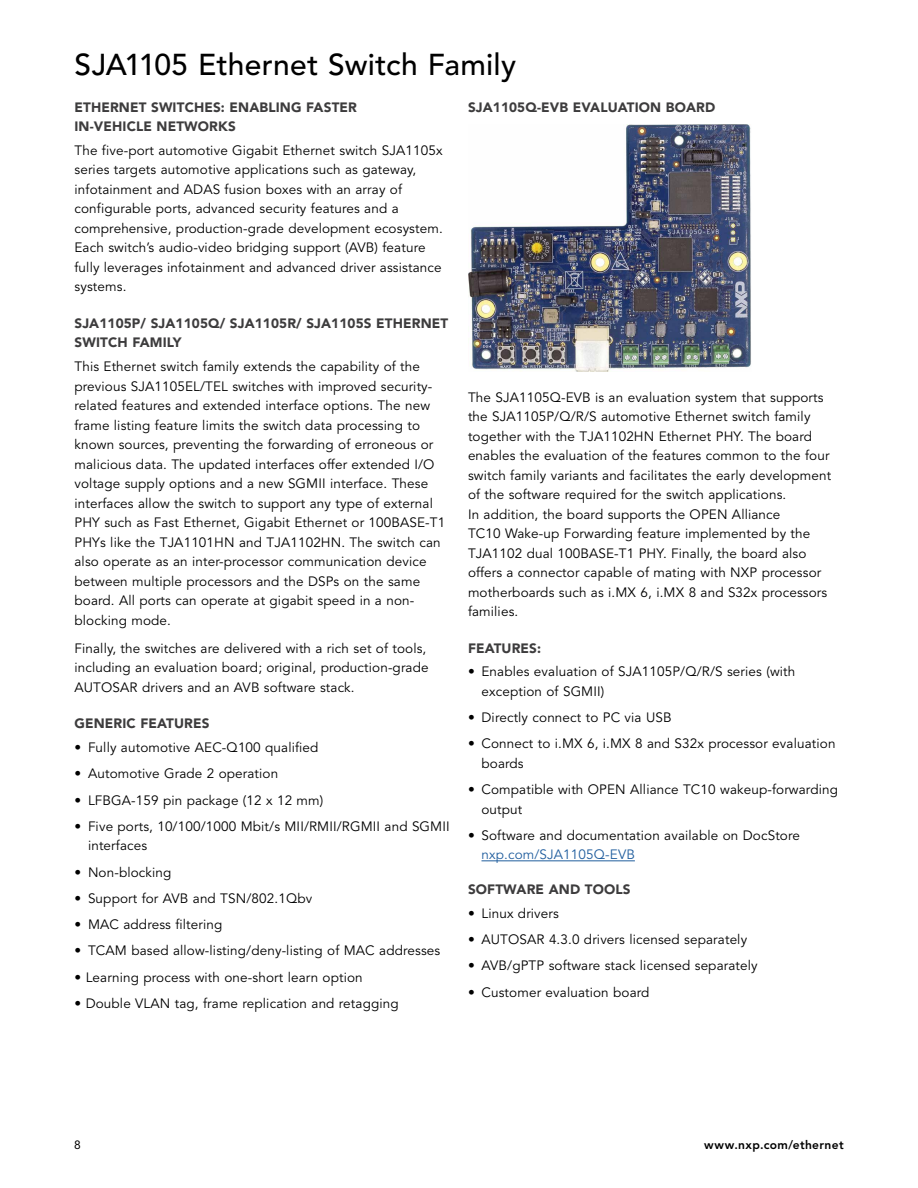
<style>
.page{position:relative;width:918px;height:1188px;background:#fff}
.page>*{position:absolute;margin:0;border:0;box-sizing:border-box;transform-origin:0 0}
.Subhead{font:500 30px "Avenir LT Std";letter-spacing:.01em;color:#000}
.Body_Text{font:13.5px/19.5px "Avenir LT Std";letter-spacing:.01em;color:#000}
.Body_Text_Bullet{font:13.5px/19.5px "Avenir LT Std";letter-spacing:.01em;color:#000}
.Body_Text_Header{font:900 13.5px/19.5px "Avenir LT Std";letter-spacing:.01em;color:#3d3c3d}
.t1{font:800 12px "Avenir LT Std";letter-spacing:.03em;color:#000}
.t2{font:12px "Avenir LT Std";color:#000}
.s1{color:#215e9e}
</style>
<div class="page">
<hr style="left:482px;top:861px;width:153px;height:1px;background:#215e9e">
<img style="left:468px;top:124px;width:283px;height:247px">
<p class="Subhead" style="left:75px;top:47px;width:443px">SJA1105 Ethernet Switch Family</p>
<p class="Body_Text_Header" style="left:75px;top:97px;width:284px">ETHERNET SWITCHES: ENABLING FASTER<br>IN-VEHICLE NETWORKS</p>
<p class="Body_Text" style="left:75px;top:141px;width:370px">The five-port automotive Gigabit Ethernet switch SJA1105x series targets automotive applications such as gateway, infotainment and ADAS fusion boxes with an array of configurable ports, advanced security features and a comprehensive, production-grade development ecosystem.<br>Each switch’s audio-video bridging support (AVB) feature fully leverages infotainment and advanced driver assistance systems.</p>
<p class="Body_Text_Header" style="left:75px;top:313px;width:375px">SJA1105P/ SJA1105Q/ SJA1105R/ SJA1105S ETHERNET<br>SWITCH FAMILY</p>
<p class="Body_Text" style="left:75px;top:357px;width:372px">This Ethernet switch family extends the capability of the previous SJA1105EL/TEL switches with improved security&shy;related features and extended interface options. The new frame listing feature limits the switch data processing to known sources, preventing the forwarding of erroneous or malicious data. The updated interfaces offer extended I/O voltage supply options and a new SGMII interface. These interfaces allow the switch to support any type of external PHY such as Fast Ethernet, Gigabit Ethernet or 100BASE-T1<br>PHYs like the TJA1101HN and TJA1102HN. The switch can also operate as an inter-processor communication device between multiple processors and the DSPs on the same board. All ports can operate at gigabit speed in a non&shy;blocking mode.</p>
<p class="Body_Text" style="left:75px;top:639px;width:356px">Finally, the switches are delivered with a rich set of tools, including an evaluation board; original, production-grade<br>AUTOSAR drivers and an AVB software stack.</p>
<p class="Body_Text_Header" style="left:75px;top:714px;width:136px">GENERIC FEATURES</p>
<p class="Body_Text_Bullet" style="left:75px;top:738px;width:245px">• Fully automotive AEC-Q100 qualified</p>
<p class="Body_Text_Bullet" style="left:75px;top:764px;width:205px">• Automotive Grade 2 operation</p>
<p class="Body_Text_Bullet" style="left:75px;top:790px;width:250px">• LFBGA-159 pin package (12 x 12 mm)</p>
<p class="Body_Text_Bullet" style="left:88px;top:817px;width:363px;text-indent:-14px">• Five ports, 10/100/1000 Mbit/s MII/RMII/RGMII and SGMII interfaces</p>
<p class="Body_Text_Bullet" style="left:75px;top:862px;width:98px">• Non-blocking</p>
<p class="Body_Text_Bullet" style="left:75px;top:889px;width:239px">• Support for AVB and TSN/802.1Qbv</p>
<p class="Body_Text_Bullet" style="left:75px;top:915px;width:149px">• MAC address filtering</p>
<p class="Body_Text_Bullet" style="left:75px;top:941px;width:367px">• TCAM based allow-listing/deny-listing of MAC addresses</p>
<p class="Body_Text_Bullet" style="left:75px;top:967px;width:290px">• Learning process with one-short learn option</p>
<p class="Body_Text_Bullet" style="left:75px;top:994px;width:326px">• Double VLAN tag, frame replication and retagging</p>
<p class="Body_Text_Header" style="left:468px;top:97px;width:249px">SJA1105Q-EVB EVALUATION BOARD</p>
<p class="Body_Text" style="left:468px;top:388px;width:365px">The SJA1105Q-EVB is an evaluation system that supports the SJA1105P/Q/R/S automotive Ethernet switch family together with the TJA1102HN Ethernet PHY. The board enables the evaluation of the features common to the four switch family variants and facilitates the early development of the software required for the switch applications.<br>In addition, the board supports the OPEN Alliance<br>TC10 Wake-up Forwarding feature implemented by the TJA1102 dual 100BASE-T1 PHY. Finally, the board also offers a connector capable of mating with NXP processor motherboards such as i.MX 6, i.MX 8 and S32x processors families.</p>
<p class="Body_Text_Header" style="left:468px;top:638px;width:75px">FEATURES:</p>
<p class="Body_Text_Bullet" style="left:482px;top:662px;width:315px;text-indent:-14px">• Enables evaluation of SJA1105P/Q/R/S series (with exception of SGMII)</p>
<p class="Body_Text_Bullet" style="left:468px;top:708px;width:205px">• Directly connect to PC via USB</p>
<p class="Body_Text_Bullet" style="left:482px;top:734px;width:356px;text-indent:-14px">• Connect to i.MX 6, i.MX 8 and S32x processor evaluation boards</p>
<p class="Body_Text_Bullet" style="left:482px;top:780px;width:358px;text-indent:-14px">• Compatible with OPEN Alliance TC10 wakeup-forwarding output</p>
<p class="Body_Text_Bullet" style="left:482px;top:826px;width:320px;text-indent:-14px">• Software and documentation available on DocStore <span class="s1">nxp.com/SJA1105Q-EVB</span></p>
<p class="Body_Text_Header" style="left:468px;top:880px;width:164px">SOFTWARE AND TOOLS</p>
<p class="Body_Text_Bullet" style="left:468px;top:904px;width:92px">• Linux drivers</p>
<p class="Body_Text_Bullet" style="left:468px;top:930px;width:281px">• AUTOSAR 4.3.0 drivers licensed separately</p>
<p class="Body_Text_Bullet" style="left:468px;top:956px;width:291px">• AVB/gPTP software stack licensed separately</p>
<p class="Body_Text_Bullet" style="left:468px;top:983px;width:183px">• Customer evaluation board</p>
<p class="t2" style="left:74px;top:1137px;width:8px">8</p>
<p class="t1" style="left:704px;top:1137px;width:141px">www.nxp.com/ethernet</p>
</div>
